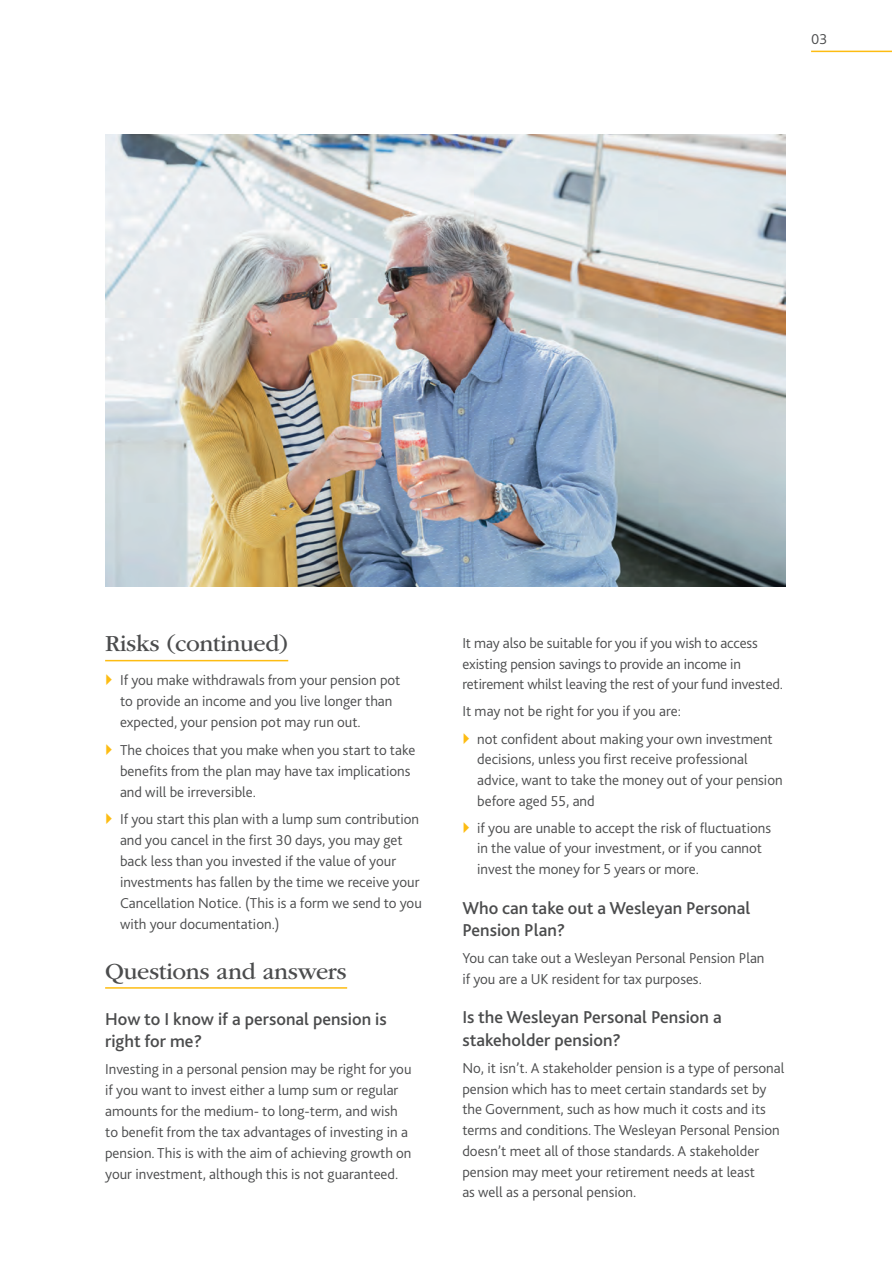
<style>
.page{position:relative;width:892px;height:1262px;background:#fff}
.page>*{position:absolute;margin:0;border:0;box-sizing:border-box;transform-origin:0 0}
.Main_Heading{font:24px "ITC Garamond Std";letter-spacing:-.015em;color:#4b4c4d}
.Heading_level_2{font:500 18px/22.5px "Bliss 2";color:#4b4c4d}
.Copy{font:300 15px/21px "Bliss 2";color:#4b4c4d}
</style>
<div class="page">
<hr style="left:811px;top:51px;width:81px;height:1px;background:#fdbc12">
<hr style="left:105px;top:660px;width:183px;height:1px;background:#fdbc12">
<hr style="left:105px;top:987px;width:242px;height:2px;background:#fdbc12">
<img style="left:105px;top:135px;width:680px;height:451px">
<p class="Copy" style="left:811px;top:28px;width:18px">03</p>
<p class="Main_Heading" style="left:105px;top:631px;width:184px">Risks (continued)</p>
<p class="Copy" style="left:120px;top:669px;width:282px">If you make withdrawals from your pension pot to provide an income and you live longer than expected, your pension pot may run out.</p>
<p class="Copy" style="left:120px;top:739px;width:297px">The choices that you make when you start to take benefits from the plan may have tax implications and will be irreversible.</p>
<p class="Copy" style="left:120px;top:808px;width:303px">If you start this plan with a lump sum contribution and you cancel in the first 30 days, you may get back less than you invested if the value of your investments has fallen by the time we receive your Cancellation Notice. (This is a form we send to you with your documentation.)</p>
<p class="Main_Heading" style="left:105px;top:958px;width:243px">Questions and answers</p>
<p class="Heading_level_2" style="left:105px;top:1007px;width:283px">How to I know if a personal pension is right for me?</p>
<p class="Copy" style="left:105px;top:1059px;width:308px">Investing in a personal pension may be right for you if you want to invest either a lump sum or regular amounts for the medium- to long-term, and wish to benefit from the tax advantages of investing in a pension. This is with the aim of achieving growth on your investment, although this is not guaranteed.</p>
<p class="Copy" style="left:462px;top:632px;width:322px">It may also be suitable for you if you wish to access existing pension savings to provide an income in retirement whilst leaving the rest of your fund invested.</p>
<p class="Copy" style="left:462px;top:701px;width:220px">It may not be right for you if you are:</p>
<p class="Copy" style="left:477px;top:728px;width:307px">not confident about making your own investment decisions, unless you first receive professional advice, want to take the money out of your pension before aged 55, and</p>
<p class="Copy" style="left:477px;top:817px;width:295px">if you are unable to accept the risk of fluctuations in the value of your investment, or if you cannot invest the money for 5 years or more.</p>
<p class="Heading_level_2" style="left:462px;top:896px;width:289px">Who can take out a Wesleyan Personal<br>Pension Plan?</p>
<p class="Copy" style="left:462px;top:948px;width:304px">You can take out a Wesleyan Personal Pension Plan if you are a UK resident for tax purposes.</p>
<p class="Heading_level_2" style="left:462px;top:1006px;width:261px">Is the Wesleyan Personal Pension a stakeholder pension?</p>
<p class="Copy" style="left:462px;top:1057px;width:323px">No, it isn’t. A stakeholder pension is a type of personal pension which has to meet certain standards set by the Government, such as how much it costs and its terms and conditions. The Wesleyan Personal Pension doesn’t meet all of those standards. A stakeholder pension may meet your retirement needs at least<br>as well as a personal pension.</p>
</div>
